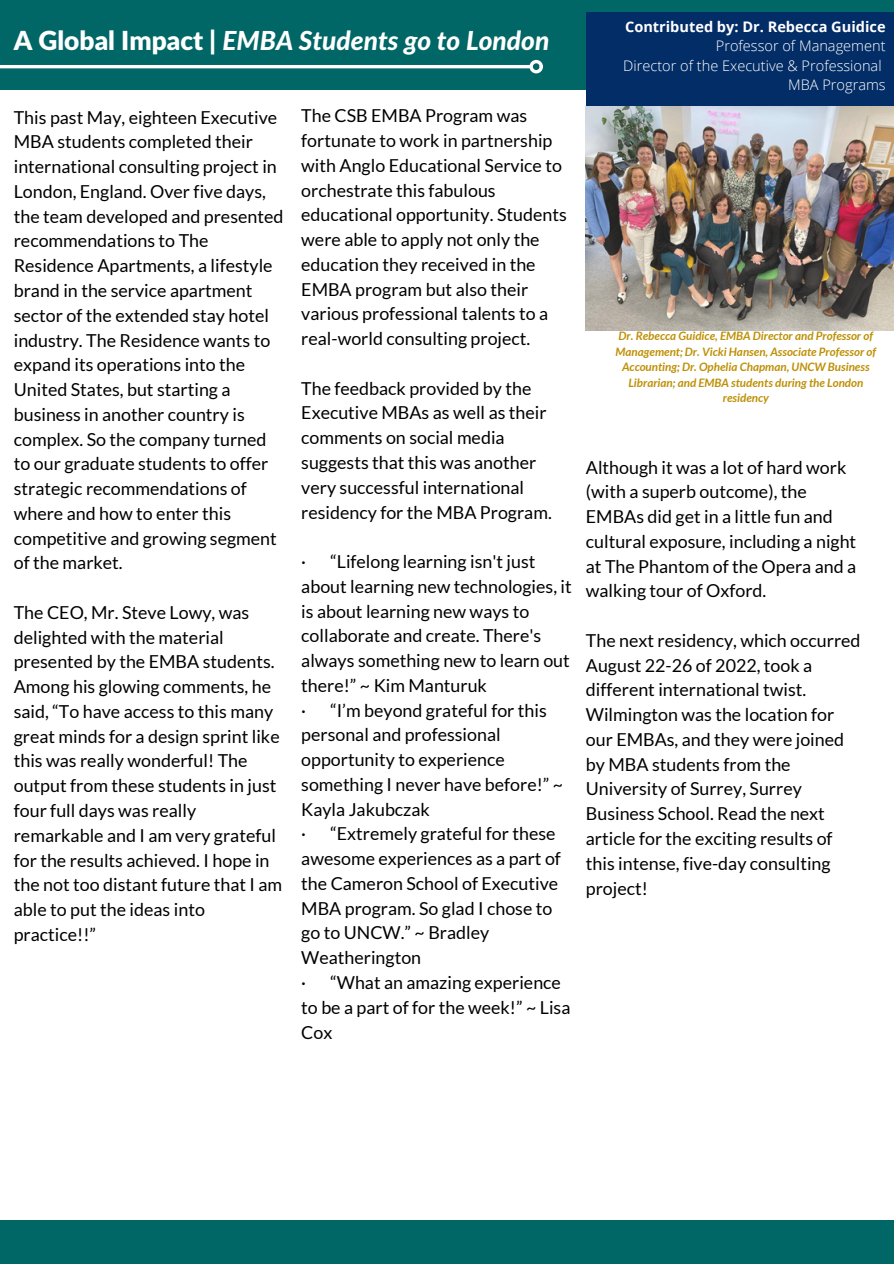
<style>
.page{position:relative;width:894px;height:1264px;background:#fff}
.page>*{position:absolute;margin:0;border:0;box-sizing:border-box;transform-origin:0 0}
.t1{font:italic 800 26.25px "Lato";color:#fff}
.t2{font:17.85px/24.8px "Lato";color:#000}
.t3{font:300 14.55px/19.4px "Open Sans";color:#fff;text-align:right}
.t4{font:italic 700 11.55px/15.5px "Lato";color:#be9006;text-align:center}
.s1{font-family:"Lato Latin";font-weight:900;font-style:normal}
.s2{font-weight:700}
</style>
<div class="page">
<div style="left:0;top:0;width:893px;height:89px;background:#066"></div>
<img style="left:585px;top:106px;width:308px;height:224px">
<hr style="left:0;top:65px;width:529px;height:3px;background:#fff">
<div style="left:529px;top:60px;width:14px;height:13px;border:3px solid #fff;border-radius:50%"></div>
<div style="left:585px;top:13px;width:308px;height:93px;background:#032d66"></div>
<div style="left:0;top:1220px;width:893px;height:43px;background:#066"></div>
<h2 class="t1" style="left:14px;top:29px;width:537px"><span class="s1">A Global Impact |</span> EMBA Students go to London</h2>
<h2 class="t3" style="left:623px;top:17px;width:264px"><span class="s2">Contributed by: Dr. Rebecca Guidice<br></span>Professor of Management<br>Director of the Executive &amp; Professional<br>MBA Programs</h2>
<h1 class="t2" style="left:14px;top:104px;width:271px">This past May, eighteen Executive<br>MBA students completed their international consulting project in<br>London, England. Over five days, the team developed and presented recommendations to The<br>Residence Apartments, a lifestyle brand in the service apartment sector of the extended stay hotel industry. The Residence wants to expand its operations into the<br>United States, but starting a business in another country is complex. So the company turned to our graduate students to offer strategic recommendations of where and how to enter this competitive and growing segment of the market.</h1>
<h3 class="t2" style="left:14px;top:599px;width:270px">The CEO, Mr. Steve Lowy, was delighted with the material presented by the EMBA students.<br>Among his glowing comments, he said, “To have access to this many great minds for a design sprint like this was really wonderful! The output from these students in just four full days was really remarkable and I am very grateful for the results achieved. I hope in the not too distant future that I am able to put the ideas into practice!!”</h3>
<h2 class="t2" style="left:301px;top:103px;width:267px">The CSB EMBA Program was fortunate to work in partnership with Anglo Educational Service to orchestrate this fabulous educational opportunity. Students were able to apply not only the education they received in the<br>EMBA program but also their various professional talents to a real-world consulting project.</h2>
<h2 class="t2" style="left:301px;top:375px;width:252px">The feedback provided by the<br>Executive MBAs as well as their comments on social media suggests that this was another very successful international residency for the MBA Program.</h2>
<h2 class="t2" style="left:301px;top:548px;width:272px">· “Lifelong learning isn't just about learning new technologies, it is about learning new ways to collaborate and create. There's always something new to learn out there!” ~ Kim Manturuk<br>· “I’m beyond grateful for this personal and professional opportunity to experience something I never have before!” ~<br>Kayla Jakubczak<br>· “Extremely grateful for these awesome experiences as a part of the Cameron School of Executive<br>MBA program. So glad I chose to go to UNCW.” ~ Bradley<br>Weatherington<br>· “What an amazing experience to be a part of for the week!” ~ Lisa<br>Cox</h2>
<h2 class="t4" style="left:615px;top:328px;width:262px">Dr. Rebecca Guidice, EMBA Director and Professor of Management; Dr. Vicki Hansen, Associate Professor of Accounting; Dr. Ophelia Chapman, UNCW Business Librarian; and EMBA students during the London residency</h2>
<p class="t2" style="left:585px;top:454px;width:272px">Although it was a lot of hard work (with a superb outcome), the<br>EMBAs did get in a little fun and cultural exposure, including a night at The Phantom of the Opera and a walking tour of Oxford.</p>
<h2 class="t2" style="left:585px;top:627px;width:276px">The next residency, which occurred<br>August 22-26 of 2022, took a different international twist.<br>Wilmington was the location for our EMBAs, and they were joined by MBA students from the<br>University of Surrey, Surrey<br>Business School. Read the next article for the exciting results of this intense, five-day consulting project!</h2>
</div>
